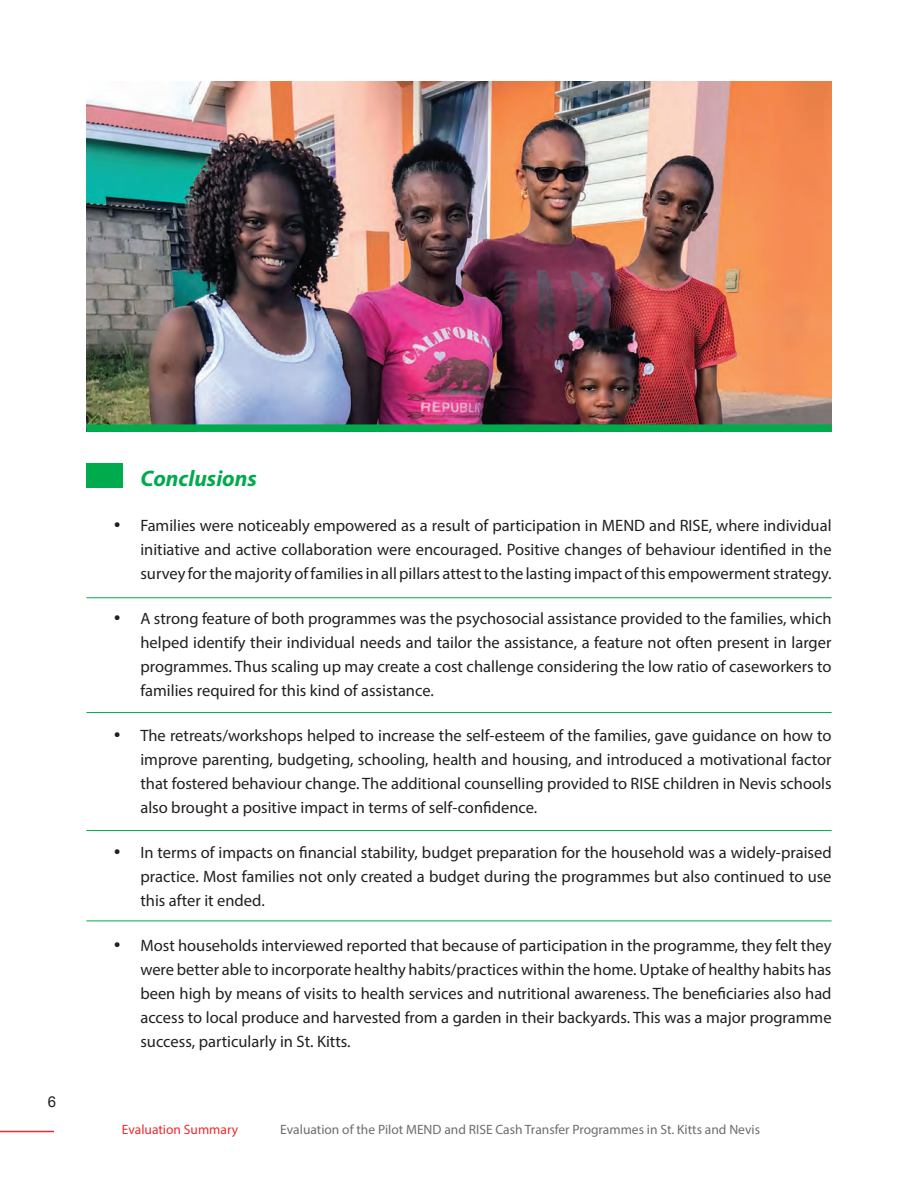
<style>
.page{position:relative;width:918px;height:1188px;background:#fff}
.page>*{position:absolute;margin:0;border:0;box-sizing:border-box;transform-origin:0 0}
.SUB-HEADER{font:italic 700 22.5px "Myriad Pro";color:#00ab4d}
.t1{font:16.5px/24px "Myriad Pro";color:#231f20;text-align:justify}
.t2{font:15px "Arial";color:#231f20}
.t3{font:13.5px "Myriad Pro";color:#6c6d70}
.t4{font:13.5px "Myriad Pro";color:#ec2a2d}
</style>
<div class="page">
<hr style="left:0;top:1131px;width:54px;height:1px;background:#ec2a2d">
<img style="left:86px;top:81px;width:746px;height:343px">
<div style="left:86px;top:463px;width:37px;height:25px;background:#00ab4d"></div>
<div style="left:86px;top:424px;width:746px;height:8px;background:#00ab4d"></div>
<hr style="left:86px;top:597px;width:746px;height:1px;background:#00ab4d">
<hr style="left:86px;top:712px;width:746px;height:1px;background:#00ab4d">
<hr style="left:86px;top:830px;width:746px;height:1px;background:#00ab4d">
<hr style="left:86px;top:921px;width:746px;height:1px;background:#00ab4d">
<p class="t2" style="left:48px;top:1092px;width:10px">6</p>
<p class="SUB-HEADER" style="left:140px;top:464px;width:118px">Conclusions</p>
<p class="t1" style="left:140px;top:513px;width:693px;text-indent:-27px">• Families were noticeably empowered as a result of participation in MEND and RISE, where individual initiative and active collaboration were encouraged. Positive changes of behaviour identified in the survey for the majority of families in all pillars attest to the lasting impact of this empowerment strategy.</p>
<p class="t1" style="left:140px;top:606px;width:693px;text-indent:-27px">• A strong feature of both programmes was the psychosocial assistance provided to the families, which helped identify their individual needs and tailor the assistance, a feature not often present in larger programmes. Thus scaling up may create a cost challenge considering the low ratio of caseworkers to families required for this kind of assistance.</p>
<p class="t1" style="left:140px;top:723px;width:693px;text-indent:-27px">• The retreats/workshops helped to increase the self-esteem of the families, gave guidance on how to improve parenting, budgeting, schooling, health and housing, and introduced a motivational factor that fostered behaviour change. The additional counselling provided to RISE children in Nevis schools also brought a positive impact in terms of self-confidence.</p>
<p class="t1" style="left:140px;top:840px;width:693px;text-indent:-27px">• In terms of impacts on financial stability, budget preparation for the household was a widely-praised practice. Most families not only created a budget during the programmes but also continued to use this after it ended.</p>
<p class="t1" style="left:140px;top:933px;width:693px;text-indent:-27px">• Most households interviewed reported that because of participation in the programme, they felt they were better able to incorporate healthy habits/practices within the home. Uptake of healthy habits has been high by means of visits to health services and nutritional awareness. The beneficiaries also had access to local produce and harvested from a garden in their backyards. This was a major programme success, particularly in St. Kitts.</p>
<p class="t4" style="left:122px;top:1121px;width:118px">Evaluation Summary</p>
<p class="t3" style="left:280px;top:1121px;width:481px">Evaluation of the Pilot MEND and RISE Cash Transfer Programmes in St. Kitts and Nevis</p>
</div>
